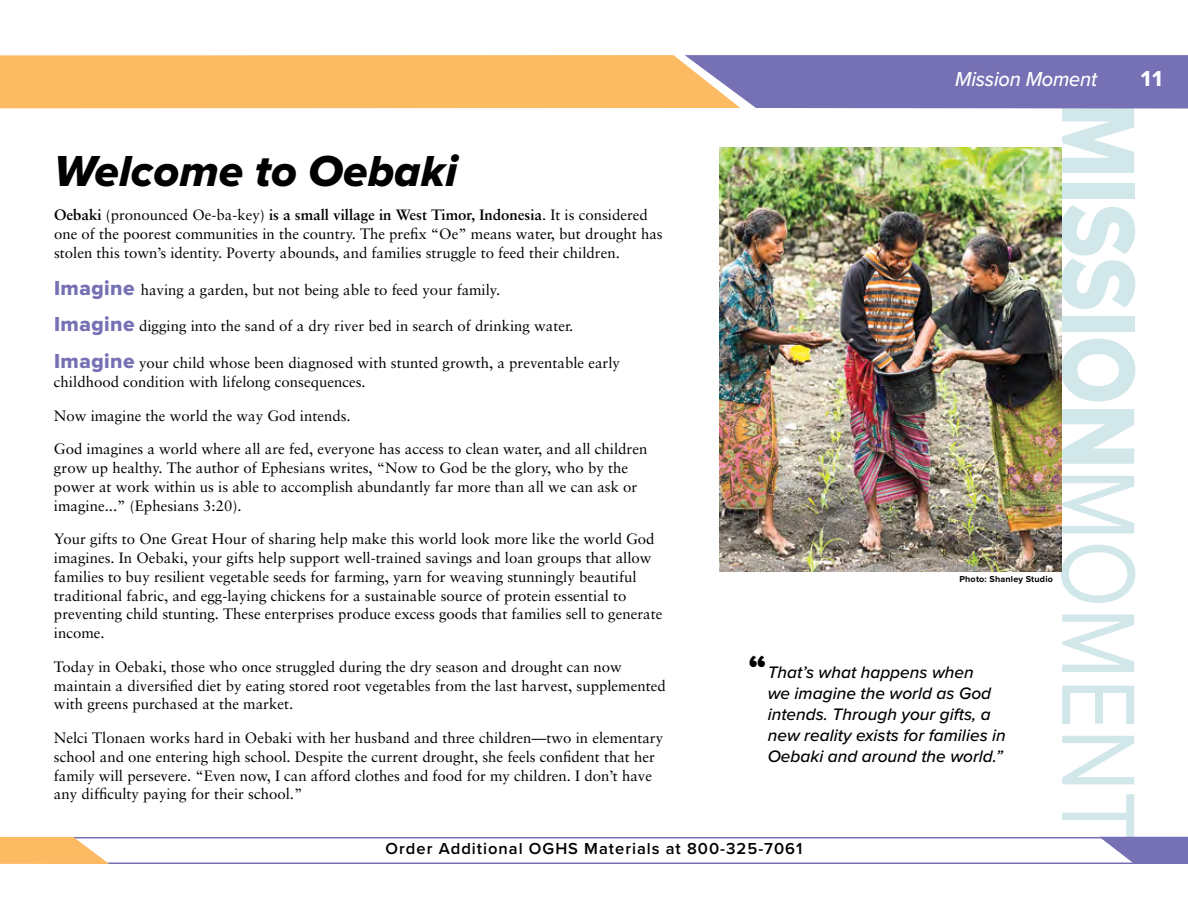
<style>
.page{position:relative;width:1188px;height:918px;background:#fff}
.page>*{position:absolute;margin:0;border:0;box-sizing:border-box;transform-origin:0 0}
.t1{font:108px "Proxima Nova Extrabld";color:#d1e7ea;scale:.82 1}
.t2{font:45px "Proxima Nova Extrabld It";color:#000}
.t3{font:900 33px "Proxima Nova";color:#000}
.t4{font:700 30px "Proxima Nova";color:#fff;scale:.95 1}
.t5{font:700 22.35px "Proxima Nova";color:#fff;scale:1.09 1}
.t6{font:italic 500 21px "Proxima Nova";letter-spacing:-.01em;color:#fff;scale:.95 1}
.t7{font:italic 500 17.25px/21px "Proxima Nova";color:#000}
.t8{font:600 16.5px "Proxima Nova";letter-spacing:.06em;color:#000}
.t9{font:15px/18.8px "Sabon";color:#000}
.t10{font:700 9px "Proxima Nova";letter-spacing:.02em;color:#000}
.s1{font-weight:700}
.s2{font-family:"Proxima Nova Extrabld";font-size:21px;color:#7670b4}
.s3{font-family:"Proxima Nova"}
</style>
<div class="page">
<img style="left:720px;top:148px;width:342px;height:424px">
<svg style="left:1099px;top:837px;width:89px;height:27px"></svg>
<svg style="left:0;top:55px;width:1188px;height:54px;background:#c89f86"></svg>
<hr style="left:70px;top:837px;width:1099px;height:1px;background:#7670b4">
<hr style="left:106px;top:862px;width:1034px;height:2px;background:#7670b4">
<svg style="left:0;top:837px;width:109px;height:27px;background:#fac27b"></svg>
<h3 class="t4" style="left:878px;top:58px;width:233px">Sharing Calendar</h3>
<h3 class="t6" style="left:955px;top:67px;width:151px">Mission Moment</h3>
<h3 class="t5" style="left:1141px;top:65px;width:21px">11</h3>
<h2 class="t2" style="left:54px;top:144px;width:405px">Welcome to Oebaki</h2>
<p class="t9" style="left:54px;top:206px;width:610px"><span class="s1">Oebaki</span> (pronounced Oe-ba-key) <span class="s1">is a small village in West Timor, Indonesia</span>. It is considered one of the poorest communities in the country. The prefix “Oe” means water, but drought has stolen this town’s identity. Poverty abounds, and families struggle to feed their children.</p>
<p class="t9" style="left:54px;top:280px;width:448px"><span class="s2">Imagine</span> having a garden, but not being able to feed your family.</p>
<p class="t9" style="left:54px;top:317px;width:521px"><span class="s2">Imagine</span> digging into the sand of a dry river bed in search of drinking water.</p>
<p class="t9" style="left:54px;top:353px;width:568px"><span class="s2">Imagine</span> your child whose been diagnosed with stunted growth, a preventable early childhood condition with lifelong consequences.</p>
<p class="t9" style="left:54px;top:406px;width:298px">Now imagine the world the way God intends.</p>
<p class="t9" style="left:54px;top:440px;width:595px">God imagines a world where all are fed, everyone has access to clean water, and all children grow up healthy. The author of Ephesians writes, “Now to God be the glory, who by the power at work within us is able to accomplish abundantly far more than all we can ask or imagine...” (Ephesians 3:20).</p>
<p class="t9" style="left:54px;top:530px;width:610px">Your gifts to One Great Hour of sharing help make this world look more like the world God imagines. In Oebaki, your gifts help support well-trained savings and loan groups that allow families to buy resilient vegetable seeds for farming, yarn for weaving stunningly beautiful traditional fabric, and egg-laying chickens for a sustainable source of protein essential to preventing child stunting. These enterprises produce excess goods that families sell to generate income.</p>
<p class="t9" style="left:54px;top:657px;width:613px">Today in Oebaki, those who once struggled during the dry season and drought can now maintain a diversified diet by eating stored root vegetables from the last harvest, supplemented with greens purchased at the market.</p>
<p class="t9" style="left:54px;top:728px;width:611px">Nelci Tlonaen works hard in Oebaki with her husband and three children—two in elementary school and one entering high school. Despite the current drought, she feels confident that her family will persevere. “Even now, I can afford clothes and food for my children. I don’t have any difficulty paying for their school.”</p>
<p class="t8" style="left:386px;top:839px;width:418px">Order Additional OGHS Materials at 800-325-7061</p>
<p class="t10" style="left:959px;top:573px;width:95px">Photo: Shanley Studio</p>
<h3 class="t3" style="left:749px;top:648px;width:19px">“</h3>
<p class="t7" style="left:768px;top:662px;width:240px">That’s what happens when<br>we imagine the world as God intends. Through your gifts, a new reality exists for families in<br>Oebaki and around the world.”</p>
<h1 class="t1" style="left:1163px;top:101px;width:904px;rotate:90deg">MISSION<span class="s3">MOMENT</span></h1>
</div>
